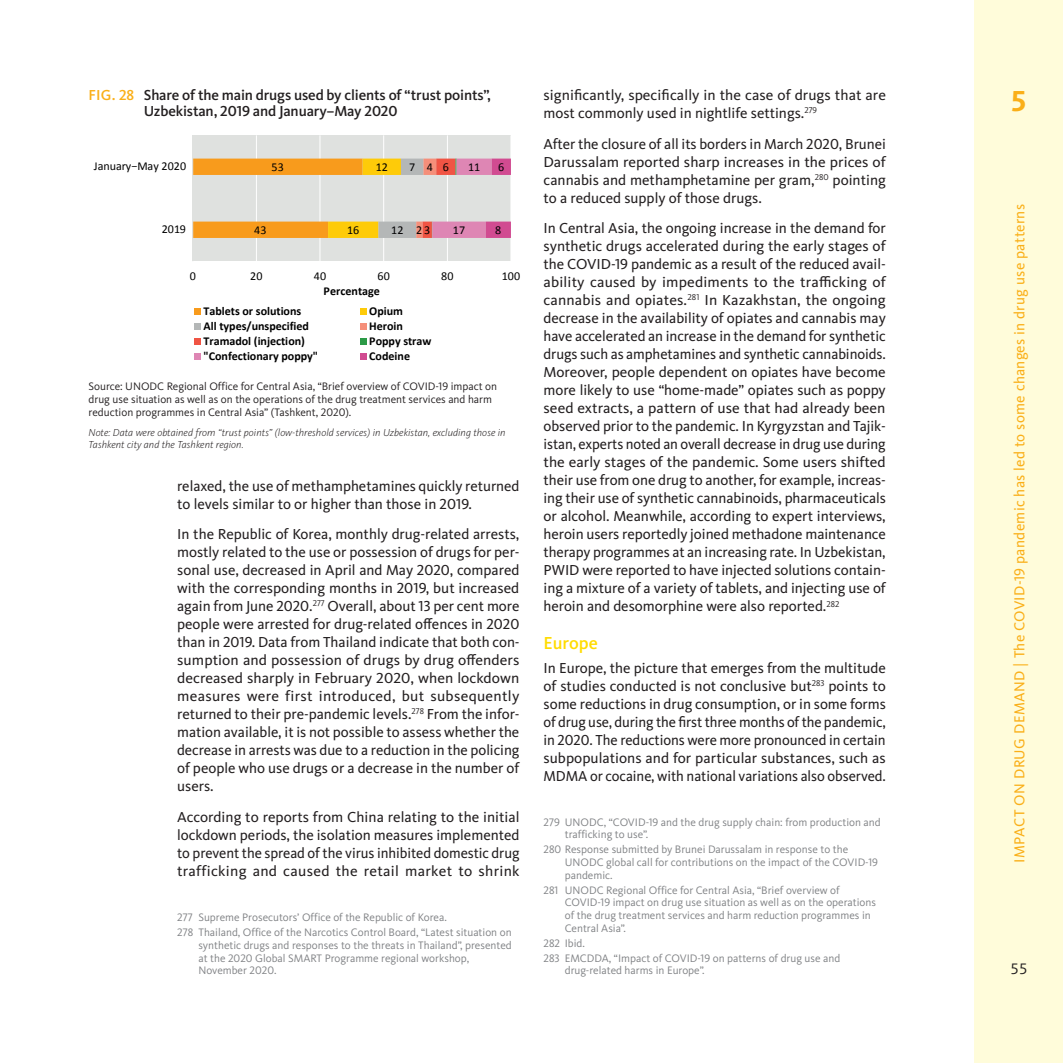
<style>
.page{position:relative;width:1063px;height:1063px;background:#fff}
.page>*{position:absolute;margin:0;border:0;box-sizing:border-box;transform-origin:0 0}
.t1{font:700 30px "Kievit Pro";color:#faaf18}
.t2{font:500 18px "Kievit Pro";color:#ffdc01}
.t3{font:15.75px "Kievit Pro";color:#231f20}
.t4{font:15px/18px "Kievit Pro";color:#231f20;text-align:justify}
.t5{font:500 15px/16.5px "Kievit Pro";letter-spacing:-.01em;color:#231f20}
.t6{font:15px "Kievit Pro";letter-spacing:.02em;color:#faaf18}
.t7{font:700 12px "Calibri";color:#000001}
.t8{font:12px "Calibri";color:#000001}
.t9{font:11.25px/12.8px "Kievit Pro";color:#808285}
.t10{font:11.25px/12.8px "Kievit Pro";color:#231f20}
.t11{font:italic 300 10.5px/12px "Kievit Pro";letter-spacing:.005em;color:#231f20}
.s1{color:#faaf18}
</style>
<div class="page">
<div style="left:193px;top:135px;width:318px;height:126px;background:#dfe1df"></div>
<hr style="left:256px;top:135px;width:1px;height:126px;background:#fff">
<hr style="left:320px;top:135px;width:1px;height:126px;background:#fff">
<hr style="left:383px;top:135px;width:1px;height:126px;background:#fff">
<hr style="left:447px;top:135px;width:1px;height:126px;background:#fff">
<svg style="left:193px;top:159px;width:318px;height:79px"></svg>
<hr style="left:192px;top:135px;width:1px;height:126px;background:#dfe1df">
<div style="left:194px;top:308px;width:7px;height:7px;background:#f89b1c"></div>
<div style="left:360px;top:308px;width:7px;height:7px;background:#fecb09"></div>
<div style="left:194px;top:323px;width:7px;height:7px;background:#b4b7b7"></div>
<div style="left:360px;top:323px;width:7px;height:7px;background:#f58f7a"></div>
<div style="left:194px;top:338px;width:7px;height:7px;background:#f05444"></div>
<div style="left:360px;top:338px;width:7px;height:7px;background:#2b9a46"></div>
<div style="left:194px;top:353px;width:7px;height:7px;background:#de86b4"></div>
<div style="left:360px;top:353px;width:7px;height:7px;background:#d14b91"></div>
<div style="left:974px;top:0;width:89px;height:1063px;background:#fffcda"></div>
<p class="t5" style="left:144px;top:87px;width:349px;text-indent:-55px"><span class="s1">Fig . 28</span> Share of the main drugs used by clients of “trust points”,<br>Uzbekistan, 2019 and January–May 2020</p>
<p class="t8" style="left:94px;top:159px;width:94px">January−May 2020</p>
<p class="t8" style="left:272px;top:159px;width:14px">53</p>
<p class="t8" style="left:376px;top:159px;width:14px">12</p>
<p class="t8" style="left:409px;top:159px;width:8px">7</p>
<p class="t8" style="left:427px;top:159px;width:8px">4</p>
<p class="t8" style="left:443px;top:159px;width:8px">6</p>
<p class="t8" style="left:468px;top:159px;width:14px">11</p>
<p class="t8" style="left:498px;top:159px;width:8px">6</p>
<p class="t8" style="left:162px;top:222px;width:26px">2019</p>
<p class="t8" style="left:254px;top:222px;width:14px">43</p>
<p class="t8" style="left:347px;top:222px;width:14px">16</p>
<p class="t8" style="left:391px;top:222px;width:14px">12</p>
<p class="t8" style="left:416px;top:222px;width:15px">23</p>
<p class="t8" style="left:453px;top:222px;width:14px">17</p>
<p class="t8" style="left:495px;top:222px;width:8px">8</p>
<p class="t8" style="left:190px;top:269px;width:8px">0</p>
<p class="t8" style="left:250px;top:269px;width:14px">20</p>
<p class="t8" style="left:314px;top:269px;width:14px">40</p>
<p class="t8" style="left:378px;top:269px;width:14px">60</p>
<p class="t8" style="left:441px;top:269px;width:14px">80</p>
<p class="t8" style="left:502px;top:269px;width:20px">100</p>
<p class="t7" style="left:324px;top:284px;width:58px">Percentage</p>
<p class="t7" style="left:204px;top:304px;width:99px">Tablets or solutions</p>
<p class="t7" style="left:369px;top:304px;width:35px">Opium</p>
<p class="t7" style="left:204px;top:319px;width:107px">All types/unspecified</p>
<p class="t7" style="left:369px;top:319px;width:35px">Heroin</p>
<p class="t7" style="left:204px;top:334px;width:103px">Tramadol (injection)</p>
<p class="t7" style="left:369px;top:334px;width:64px">Poppy straw</p>
<p class="t7" style="left:204px;top:349px;width:116px">"Confectionary poppy"</p>
<p class="t7" style="left:369px;top:349px;width:42px">Codeine</p>
<p class="t10" style="left:89px;top:380px;width:410px">Source: UNODC Regional Office for Central Asia, “Brief overview of COVID-19 impact on drug use situation as well as on the operations of the drug treatment services and harm reduction programmes in Central Asia” (Tashkent, 2020).</p>
<p class="t11" style="left:89px;top:427px;width:419px">Note: Data were obtained from “trust points” (low-threshold services) in Uzbekistan, excluding those in<br>Tashkent city and the Tashkent region.</p>
<p class="t4" style="left:177px;top:477px;width:344px">relaxed, the use of methamphetamines quickly returned to levels similar to or higher than those in 2019.</p>
<p class="t4" style="left:177px;top:525px;width:344px">In the Republic of Korea, monthly drug-related arrests, mostly related to the use or possession of drugs for per&shy;sonal use, decreased in April and May 2020, compared with the corresponding months in 2019, but increased again from June 2020.<sup>277</sup> Overall, about 13 per cent more people were arrested for drug-related offences in 2020 than in 2019. Data from Thailand indicate that both con&shy;sumption and possession of drugs by drug offenders decreased sharply in February 2020, when lockdown measures were first introduced, but subsequently returned to their pre-pandemic levels.<sup>278</sup> From the infor&shy;mation available, it is not possible to assess whether the decrease in arrests was due to a reduction in the policing of people who use drugs or a decrease in the number of users.</p>
<p class="t4" style="left:177px;top:808px;width:344px">According to reports from China relating to the initial lockdown periods, the isolation measures implemented to prevent the spread of the virus inhibited domestic drug trafficking and caused the retail market to shrink</p>
<p class="t9" style="left:177px;top:910px;width:336px;line-height:14.9px">277 Supreme Prosecutors’ Office of the Republic of Korea.<br>278 Thailand, Office of the Narcotics Control Board, “Latest situation on</p>
<p class="t9" style="left:198px;top:939px;width:315px">synthetic drugs and responses to the threats in Thailand”, presented at the 2020 Global SMART Programme regional workshop,<br>November 2020.</p>
<p class="t4" style="left:544px;top:86px;width:344px">significantly, specifically in the case of drugs that are most commonly used in nightlife settings.<sup>279</sup></p>
<p class="t4" style="left:544px;top:135px;width:344px">After the closure of all its borders in March 2020, Brunei Darussalam reported sharp increases in the prices of cannabis and methamphetamine per gram,<sup>280</sup> pointing to a reduced supply of those drugs.</p>
<p class="t4" style="left:544px;top:219px;width:344px">In Central Asia, the ongoing increase in the demand for synthetic drugs accelerated during the early stages of the COVID-19 pandemic as a result of the reduced avail&shy;ability caused by impediments to the trafficking of cannabis and opiates.<sup>281</sup> In Kazakhstan, the ongoing decrease in the availability of opiates and cannabis may have accelerated an increase in the demand for synthetic drugs such as amphetamines and synthetic cannabinoids.<br>Moreover, people dependent on opiates have become more likely to use “home-made” opiates such as poppy seed extracts, a pattern of use that had already been observed prior to the pandemic. In Kyrgyzstan and Tajik&shy;istan, experts noted an overall decrease in drug use during the early stages of the pandemic. Some users shifted their use from one drug to another, for example, increas&shy;ing their use of synthetic cannabinoids, pharmaceuticals or alcohol. Meanwhile, according to expert interviews, heroin users reportedly joined methadone maintenance therapy programmes at an increasing rate. In Uzbekistan, PWID were reported to have injected solutions contain&shy;ing a mixture of a variety of tablets, and injecting use of heroin and desomorphine were also reported.<sup>282</sup></p>
<p class="t2" style="left:544px;top:632px;width:56px">Europe</p>
<p class="t4" style="left:544px;top:659px;width:344px">In Europe, the picture that emerges from the multitude of studies conducted is not conclusive but<sup>283</sup> points to some reductions in drug consumption, or in some forms of drug use, during the first three months of the pandemic, in 2020. The reductions were more pronounced in certain subpopulations and for particular substances, such as MDMA or cocaine, with national variations also observed.</p>
<p class="t9" style="left:565px;top:815px;width:317px;text-indent:-21px">279 UNODC, “COVID-19 and the drug supply chain: from production and trafficking to use”.</p>
<p class="t9" style="left:565px;top:843px;width:315px;text-indent:-21px">280 Response submitted by Brunei Darussalam in response to the<br>UNODC global call for contributions on the impact of the COVID-19 pandemic.</p>
<p class="t9" style="left:565px;top:883px;width:313px;text-indent:-21px">281 UNODC Regional Office for Central Asia, “Brief overview of COVID-19 impact on drug use situation as well as on the operations of the drug treatment services and harm reduction programmes in Central Asia”.</p>
<p class="t9" style="left:544px;top:936px;width:298px;line-height:14.9px">282 Ibid.<br>283 EMCDDA, “Impact of COVID-19 on patterns of drug use and</p>
<p class="t9" style="left:565px;top:964px;width:141px">drug-related harms in Europe”.</p>
<h1 class="t1" style="left:1011px;top:83px;width:18px">5</h1>
<p class="t6" style="left:1010px;top:863px;width:660px;rotate:-90deg">IMPACT ON DRUG DEMAND | The COVID-19 pandemic has led to some changes in drug use patterns</p>
<p class="t3" style="left:1010px;top:959px;width:19px">55</p>
</div>
